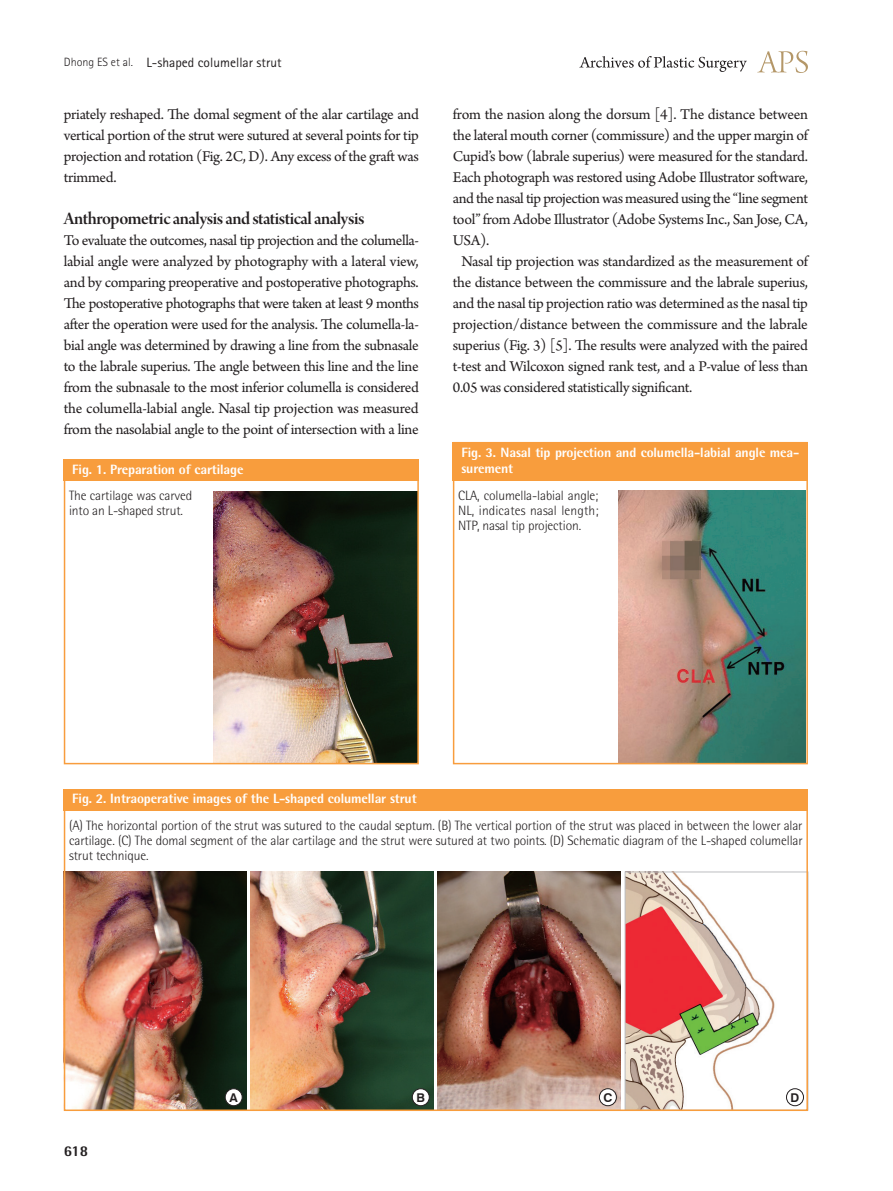
<style>
.page{position:relative;width:893px;height:1191px;background:#fff}
.page>*{position:absolute;margin:0;border:0;box-sizing:border-box;transform-origin:0 0}
.t1{font:18.75px "Arno Pro Smbd Display";letter-spacing:-.025em;color:#231f20}
.t2{font:15.75px/21px "Arno Pro";letter-spacing:-.02em;color:#231f20;text-align:justify}
.t3{font:800 15px "Rotis Semi Sans Std";color:#231f20}
.t4{font:300 13.5px/15px "Rotis Semi Sans Std";letter-spacing:-.01em;color:#231f20;text-align:justify}
.t5{font:800 13.5px/16.2px "Rotis Semi Sans Std";letter-spacing:-.01em;color:#fff}
.t6{font:13.5px "Rotis Sans Serif Std";color:#231f20}
.t7{font:700 12.15px "Swiss 721 BT";color:#231f20}
.s1{font-weight:300;font-size:12px}
</style>
<div class="page">
<svg style="left:757px;top:51px;width:51px;height:22px"></svg>
<svg style="left:579px;top:56px;width:168px;height:16px"></svg>
<img style="left:67px;top:872px;width:180px;height:236px">
<img style="left:251px;top:872px;width:183px;height:236px">
<img style="left:438px;top:872px;width:183px;height:236px">
<img style="left:627px;top:873px;width:163px;height:235px">
<div style="left:225px;top:1088px;width:17px;height:17px;background:#fff;border-radius:50%"></div>
<div style="left:225px;top:1088px;width:17px;height:18px;border:1px solid #231f20;border-radius:50%"></div>
<div style="left:412px;top:1088px;width:17px;height:17px;background:#fff;border-radius:50%"></div>
<div style="left:412px;top:1088px;width:17px;height:18px;border:1px solid #231f20;border-radius:50%"></div>
<div style="left:599px;top:1088px;width:17px;height:17px;background:#fff;border-radius:50%"></div>
<div style="left:599px;top:1088px;width:18px;height:18px;border:1px solid #231f20;border-radius:50%"></div>
<div style="left:786px;top:1088px;width:17px;height:17px;background:#fff;border-radius:50%"></div>
<div style="left:786px;top:1088px;width:18px;height:18px;border:1px solid #231f20;border-radius:50%"></div>
<div style="left:64px;top:789px;width:744px;height:21px;background:#f89d3d"></div>
<img style="left:213px;top:491px;width:203px;height:270px">
<div style="left:64px;top:459px;width:355px;height:21px;background:#f89d3d"></div>
<div style="left:64px;top:459px;width:355px;height:305px;border:2px solid #f89d3d"></div>
<img style="left:619px;top:491px;width:186px;height:270px">
<div style="left:453px;top:442px;width:355px;height:322px;border:2px solid #f89d3d"></div>
<div style="left:453px;top:442px;width:355px;height:38px;background:#f89d3d"></div>
<p class="t6" style="left:64px;top:54px;width:219px"><span class="s1">Dhong ES et al.</span> L-shaped columellar strut</p>
<p class="t2" style="left:64px;top:105px;width:357px">priately reshaped. The domal segment of the alar cartilage and vertical portion of the strut were sutured at several points for tip projection and rotation (Fig. 2C, D). Any excess of the graft was trimmed.</p>
<p class="t1" style="left:64px;top:208px;width:302px">Anthropometric analysis and statistical analysis</p>
<p class="t2" style="left:64px;top:231px;width:357px">To evaluate the outcomes, nasal tip projection and the columella&shy;labial angle were analyzed by photography with a lateral view, and by comparing preoperative and postoperative photographs.<br>The postoperative photographs that were taken at least 9 months after the operation were used for the analysis. The columella-la&shy;bial angle was determined by drawing a line from the subnasale to the labrale superius. The angle between this line and the line from the subnasale to the most inferior columella is considered the columella-labial angle. Nasal tip projection was measured from the nasolabial angle to the point of intersection with a line</p>
<p class="t5" style="left:72px;top:461px;width:173px">Fig. 1. Preparation of cartilage</p>
<p class="t4" style="left:69px;top:488px;width:125px">The cartilage was carved into an L-shaped strut.</p>
<p class="t2" style="left:453px;top:105px;width:357px">from the nasion along the dorsum [4]. The distance between</p>
<p class="t2" style="left:453px;top:126px;width:357px">the lateral mouth corner (commissure) and the upper margin of</p>
<p class="t2" style="left:453px;top:147px;width:357px">Cupid’s bow (labrale superius) were measured for the standard.</p>
<p class="t2" style="left:453px;top:168px;width:357px">Each photograph was restored using Adobe Illustrator software,</p>
<p class="t2" style="left:453px;top:189px;width:357px">and the nasal tip projection was measured using the “line segment</p>
<p class="t2" style="left:453px;top:210px;width:357px">tool” from Adobe Illustrator (Adobe Systems Inc., San Jose, CA,</p>
<p class="t2" style="left:453px;top:231px;width:38px">USA).</p>
<p class="t2" style="left:461px;top:252px;width:348px">Nasal tip projection was standardized as the measurement of</p>
<p class="t2" style="left:453px;top:273px;width:357px">the distance between the commissure and the labrale superius,</p>
<p class="t2" style="left:453px;top:294px;width:357px">and the nasal tip projection ratio was determined as the nasal tip</p>
<p class="t2" style="left:453px;top:315px;width:357px">projection/distance between the commissure and the labrale</p>
<p class="t2" style="left:453px;top:336px;width:357px">superius (Fig. 3) [5]. The results were analyzed with the paired</p>
<p class="t2" style="left:453px;top:357px;width:357px">t-test and Wilcoxon signed rank test, and a P-value of less than</p>
<p class="t2" style="left:453px;top:377px;width:241px">0.05 was considered statistically significant.</p>
<p class="t5" style="left:461px;top:444px;width:340px">Fig. 3. Nasal tip projection and columella-labial angle mea&shy;surement</p>
<p class="t4" style="left:458px;top:487px;width:142px">CLA, columella-labial angle; NL, indicates nasal length; NTP, nasal tip projection.</p>
<p class="t5" style="left:72px;top:790px;width:346px">Fig. 2. Intraoperative images of the L-shaped columellar strut</p>
<p class="t4" style="left:69px;top:817px;width:735px">(A) The horizontal portion of the strut was sutured to the caudal septum. (B) The vertical portion of the strut was placed in between the lower alar cartilage. (C) The domal segment of the alar cartilage and the strut were sutured at two points. (D) Schematic diagram of the L-shaped columellar strut technique.</p>
<p class="t3" style="left:64px;top:1141px;width:26px">618</p>
<p class="t7" style="left:230px;top:1089px;width:10px">A</p>
<p class="t7" style="left:417px;top:1089px;width:10px">B</p>
<p class="t7" style="left:603px;top:1089px;width:10px">C</p>
<p class="t7" style="left:791px;top:1089px;width:10px">D</p>
</div>
